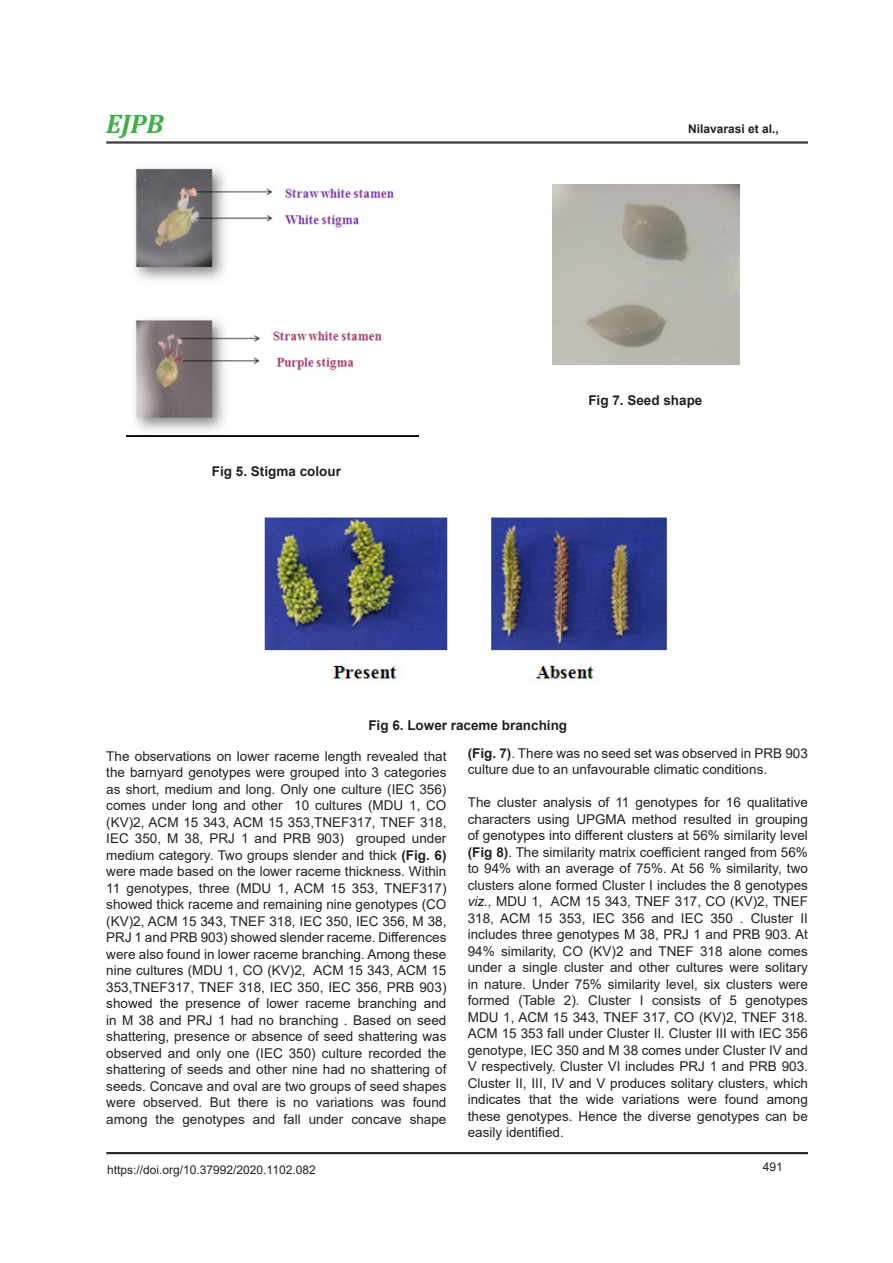
<style>
.page{position:relative;width:893px;height:1263px;background:#fff}
.page>*{position:absolute;margin:0;border:0;box-sizing:border-box;transform-origin:0 0}
.t1{font:italic 700 27px "Cambria";color:#40ae49}
.body_text{font:13.5px/16.5px "Arial";color:#231f20;text-align:justify}
.Table_title{font:700 13.5px "Arial";color:#231f20}
.t2{font:12px "Arial";color:#231f20}
.t3{font:700 12px "Arial";color:#231f20}
.s1{font-weight:700}
.s2{font-style:italic}
</style>
<div class="page">
<hr style="left:106px;top:1152px;width:702px;height:1px;background:#000">
<hr style="left:106px;top:1153px;width:702px;height:1px;background:#000">
<hr style="left:106px;top:142px;width:702px;height:1px;background:#000">
<hr style="left:106px;top:143px;width:702px;height:1px;background:#000">
<img style="left:126px;top:167px;width:293px;height:270px">
<img style="left:264px;top:516px;width:403px;height:168px">
<img style="left:553px;top:184px;width:187px;height:180px">
<h1 class="t1" style="left:106px;top:105px;width:59px">EJPB</h1>
<p class="t3" style="left:688px;top:121px;width:92px">Nilavarasi et al.,</p>
<p class="Table_title" style="left:212px;top:462px;width:131px">Fig 5. Stigma colour</p>
<p class="Table_title" style="left:588px;top:390px;width:116px">Fig 7. Seed shape</p>
<p class="Table_title" style="left:368px;top:716px;width:200px">Fig 6. Lower raceme branching</p>
<p class="body_text" style="left:106px;top:748px;width:342px">The observations on lower raceme length revealed that the barnyard genotypes were grouped into 3 categories as short, medium and long. Only one culture (IEC 356) comes under long and other 10 cultures (MDU 1, CO (KV)2, ACM 15 343, ACM 15 353,TNEF317, TNEF 318, IEC 350, M 38, PRJ 1 and PRB 903) grouped under medium category. Two groups slender and thick <span class="s1">(Fig. 6) </span>were made based on the lower raceme thickness. Within 11 genotypes, three (MDU 1, ACM 15 353, TNEF317) showed thick raceme and remaining nine genotypes (CO (KV)2, ACM 15 343, TNEF 318, IEC 350, IEC 356, M 38, PRJ 1 and PRB 903) showed slender raceme. Differences were also found in lower raceme branching. Among these nine cultures (MDU 1, CO (KV)2, ACM 15 343, ACM 15<br>353,TNEF317, TNEF 318, IEC 350, IEC 356, PRB 903) showed the presence of lower raceme branching and in M 38 and PRJ 1 had no branching . Based on seed shattering, presence or absence of seed shattering was observed and only one (IEC 350) culture recorded the shattering of seeds and other nine had no shattering of seeds. Concave and oval are two groups of seed shapes were observed. But there is no variations was found among the genotypes and fall under concave shape</p>
<p class="body_text" style="left:468px;top:744px;width:342px"><span class="s1">(Fig. 7)</span>. There was no seed set was observed in PRB 903 culture due to an unfavourable climatic conditions.</p>
<p class="body_text" style="left:468px;top:794px;width:342px">The cluster analysis of 11 genotypes for 16 qualitative characters using UPGMA method resulted in grouping of genotypes into different clusters at 56% similarity level <span class="s1">(Fig 8)</span>. The similarity matrix coefficient ranged from 56% to 94% with an average of 75%. At 56 % similarity, two clusters alone formed Cluster I includes the 8 genotypes <span class="s2">viz.,</span> MDU 1, ACM 15 343, TNEF 317, CO (KV)2, TNEF 318, ACM 15 353, IEC 356 and IEC 350 . Cluster II includes three genotypes M 38, PRJ 1 and PRB 903. At 94% similarity, CO (KV)2 and TNEF 318 alone comes under a single cluster and other cultures were solitary in nature. Under 75% similarity level, six clusters were formed (Table 2). Cluster I consists of 5 genotypes MDU 1, ACM 15 343, TNEF 317, CO (KV)2, TNEF 318.<br>ACM 15 353 fall under Cluster II. Cluster III with IEC 356 genotype, IEC 350 and M 38 comes under Cluster IV and V respectively. Cluster VI includes PRJ 1 and PRB 903.<br>Cluster II, III, IV and V produces solitary clusters, which indicates that the wide variations were found among these genotypes. Hence the diverse genotypes can be easily identified.</p>
<p class="t2" style="left:107px;top:1161px;width:210px">https://doi.org/10.37992/2020.1102.082</p>
<p class="t2" style="left:763px;top:1158px;width:22px">491</p>
</div>
